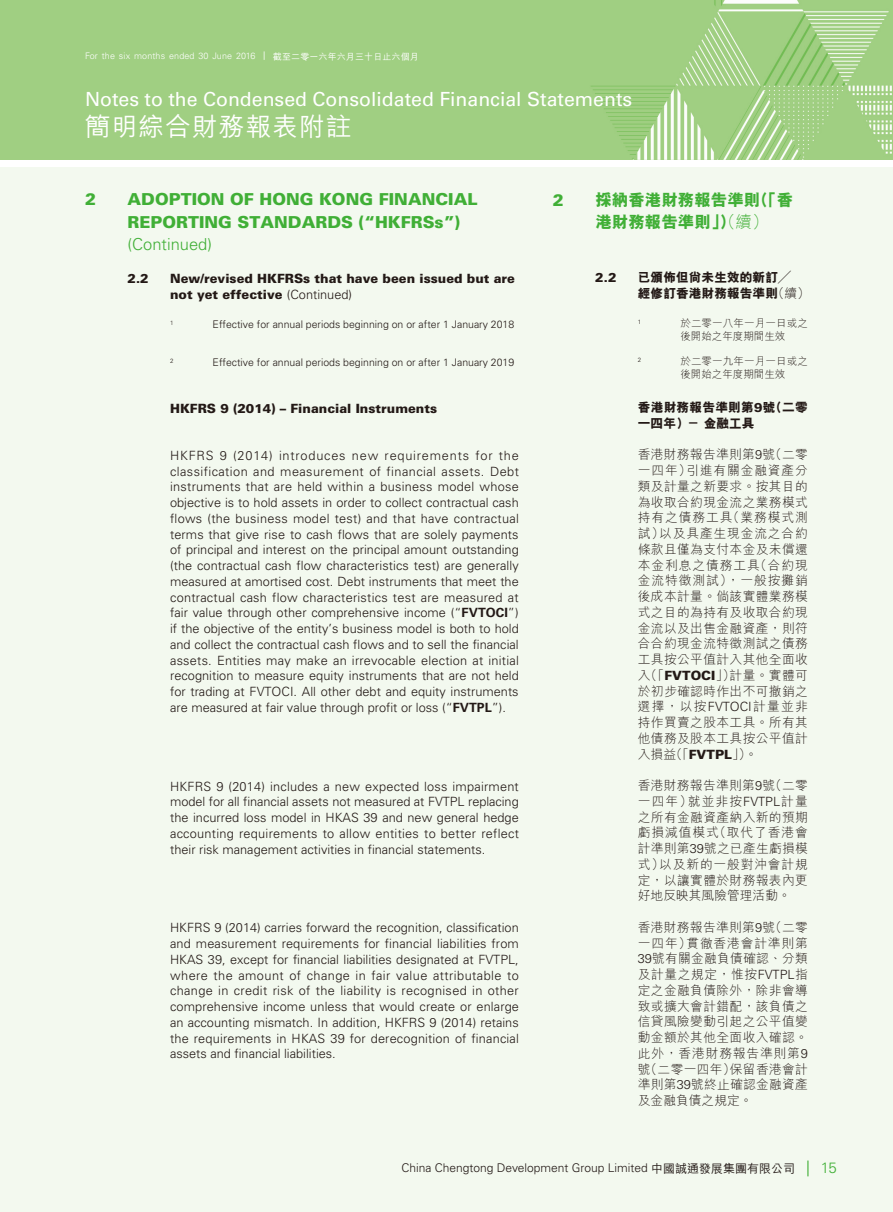
<style>
.page{position:relative;width:893px;height:1212px;background:#fff}
.page>*{position:absolute;margin:0;border:0;box-sizing:border-box;transform-origin:0 0}
.t1{font:500 25.5px "M Hei HK";letter-spacing:.05em;color:#fff}
.t2{font:19.5px "Univers LT Std";color:#fff}
.t3{font:900 16.5px/22.5px "Univers LT Std";color:#40af36}
.t4{font:800 16.5px/21.8px "M Hei HK";color:#40af36}
.t5{font:300 16.5px "Univers LT Std";color:#40af36}
.t6{font:300 15px "Univers LT Std";color:#40af36}
.t7{font:300 12.75px/15.8px "Univers LT Std";color:#231916;text-align:justify}
.t8{font:300 12.75px/15.8px "M Hei HK";letter-spacing:.03em;color:#231916;text-align:justify}
.t9{font:900 12.75px/15.8px "Univers LT Std";color:#231916}
.t10{font:800 12.75px/15.8px "M Hei HK";color:#231916}
.t11{font:300 12px "Univers LT Std";color:#231916}
.t12{font:300 10.5px "Univers LT Std";color:#231916}
.t13{font:300 10.5px/12.8px "M Hei HK";letter-spacing:.015em;color:#231916}
.t14{font:300 9px "Univers LT Std";letter-spacing:.015em;color:#fff}
.t15{font:300 6.15px "Univers LT Std";color:#231916}
.s1{font-family:"M Hei HK";font-weight:500}
.s2{font-weight:300}
.s3{font-weight:700}
.s4{font-family:"Univers LT Std";font-weight:900}
.s5{font-family:"Univers LT Std"}
</style>
<div class="page">
<div style="left:0;top:167px;width:893px;height:1045px;background:#f3f9ef"></div>
<img style="left:0;top:0;width:893px;height:159px">
<svg style="left:807px;top:1160px;width:1px;height:16px"></svg>
<p class="t14" style="left:85px;top:50px;width:335px">For the six months ended 30 June 2016 <span class="s1">| 截至二零一六年六月三十日止六個月</span></p>
<h2 class="t2" style="left:85px;top:87px;width:549px">Notes to the Condensed Consolidated Financial Statements</h2>
<h1 class="t1" style="left:85px;top:108px;width:268px">簡明綜合財務報表附註</h1>
<p class="t3" style="left:85px;top:188px;width:13px">2</p>
<p class="t3" style="left:128px;top:188px;width:352px">ADOPTION OF HONG KONG FINANCIAL<br>REPORTING STANDARDS (“HKFRSs”)</p>
<p class="t5" style="left:128px;top:234px;width:86px">(Continued)</p>
<p class="t9" style="left:128px;top:270px;width:23px">2.2</p>
<p class="t9" style="left:170px;top:270px;width:346px">New/revised HKFRSs that have been issued but are not yet effective <span class="s2">(Continued)</span></p>
<p class="t15" style="left:170px;top:319px;width:5px">1</p>
<p class="t12" style="left:213px;top:318px;width:303px">Effective for annual periods beginning on or after 1 January 2018</p>
<p class="t15" style="left:170px;top:357px;width:5px">2</p>
<p class="t12" style="left:213px;top:356px;width:303px">Effective for annual periods beginning on or after 1 January 2019</p>
<p class="t9" style="left:170px;top:400px;width:269px">HKFRS 9 (2014) – Financial Instruments</p>
<p class="t7" style="left:170px;top:448px;width:350px">HKFRS 9 (2014) introduces new requirements for the classification and measurement of financial assets. Debt instruments that are held within a business model whose objective is to hold assets in order to collect contractual cash flows (the business model test) and that have contractual terms that give rise to cash flows that are solely payments of principal and interest on the principal amount outstanding (the contractual cash flow characteristics test) are generally measured at amortised cost. Debt instruments that meet the contractual cash flow characteristics test are measured at fair value through other comprehensive income (“<span class="s3">FVTOCI</span>”) if the objective of the entity’s business model is both to hold and collect the contractual cash flows and to sell the financial assets. Entities may make an irrevocable election at initial recognition to measure equity instruments that are not held for trading at FVTOCI. All other debt and equity instruments are measured at fair value through profit or loss (“<span class="s3">FVTPL</span>”).</p>
<p class="t7" style="left:170px;top:778px;width:350px">HKFRS 9 (2014) includes a new expected loss impairment model for all financial assets not measured at FVTPL replacing the incurred loss model in HKAS 39 and new general hedge accounting requirements to allow entities to better reflect their risk management activities in financial statements.</p>
<p class="t7" style="left:170px;top:920px;width:350px">HKFRS 9 (2014) carries forward the recognition, classification and measurement requirements for financial liabilities from HKAS 39, except for financial liabilities designated at FVTPL, where the amount of change in fair value attributable to change in credit risk of the liability is recognised in other comprehensive income unless that would create or enlarge an accounting mismatch. In addition, HKFRS 9 (2014) retains the requirements in HKAS 39 for derecognition of financial assets and financial liabilities.</p>
<p class="t3" style="left:553px;top:189px;width:13px">2</p>
<p class="t4" style="left:595px;top:189px;width:199px">採納香港財務報告準則（「香港財務報告準則」）<span class="s2">（續）</span></p>
<p class="t9" style="left:595px;top:270px;width:23px">2.2</p>
<p class="t10" style="left:638px;top:270px;width:174px">已頒佈但尚未生效的新訂╱<br>經修訂香港財務報告準則<span class="s2">（續）</span></p>
<p class="t15" style="left:638px;top:318px;width:5px">1</p>
<p class="t13" style="left:680px;top:316px;width:129px">於二零一八年一月一日或之後開始之年度期間生效</p>
<p class="t15" style="left:638px;top:356px;width:5px">2</p>
<p class="t13" style="left:680px;top:355px;width:129px">於二零一九年一月一日或之後開始之年度期間生效</p>
<p class="t10" style="left:638px;top:399px;width:172px">香港財務報告準則第<span class="s4">9</span>號（二零一四年）－金融工具</p>
<p class="t8" style="left:638px;top:447px;width:172px">香港財務報告準則第<span class="s5">9</span>號（二零一四年）引進有關金融資產分類及計量之新要求。按其目的為收取合約現金流之業務模式持有之債務工具（業務模式測試）以及具產生現金流之合約條款且僅為支付本金及未償還本金利息之債務工具（合約現金流特徵測試），一般按攤銷後成本計量。倘該實體業務模式之目的為持有及收取合約現金流以及出售金融資產，則符合合約現金流特徵測試之債務工具按公平值計入其他全面收入（「<span class="s4">FVTOCI</span>」）計量。實體可於初步確認時作出不可撤銷之選擇，以按<span class="s5">FVTOCI</span>計量並非持作買賣之股本工具。所有其他債務及股本工具按公平值計入損益（「<span class="s4">FVTPL</span>」）。</p>
<p class="t8" style="left:638px;top:777px;width:172px">香港財務報告準則第<span class="s5">9</span>號（二零一四年）就並非按<span class="s5">FVTPL</span>計量之所有金融資產納入新的預期虧損減值模式（取代了香港會計準則第<span class="s5">39</span>號之已產生虧損模式）以及新的一般對沖會計規定，以讓實體於財務報表內更好地反映其風險管理活動。</p>
<p class="t8" style="left:638px;top:919px;width:172px">香港財務報告準則第<span class="s5">9</span>號（二零一四年）貫徹香港會計準則第<span class="s5">39</span>號有關金融負債確認、分類及計量之規定，惟按<span class="s5">FVTPL</span>指定之金融負債除外，除非會導致或擴大會計錯配，該負債之信貸風險變動引起之公平值變動金額於其他全面收入確認。此外，香港財務報告準則第<span class="s5">9</span>號（二零一四年）保留香港會計準則第<span class="s5">39</span>號終止確認金融資產及金融負債之規定。</p>
<p class="t11" style="left:401px;top:1161px;width:395px">China Chengtong Development Group Limited <span class="s1">中國誠通發展集團有限公司</span></p>
<p class="t6" style="left:821px;top:1159px;width:18px">15</p>
</div>
